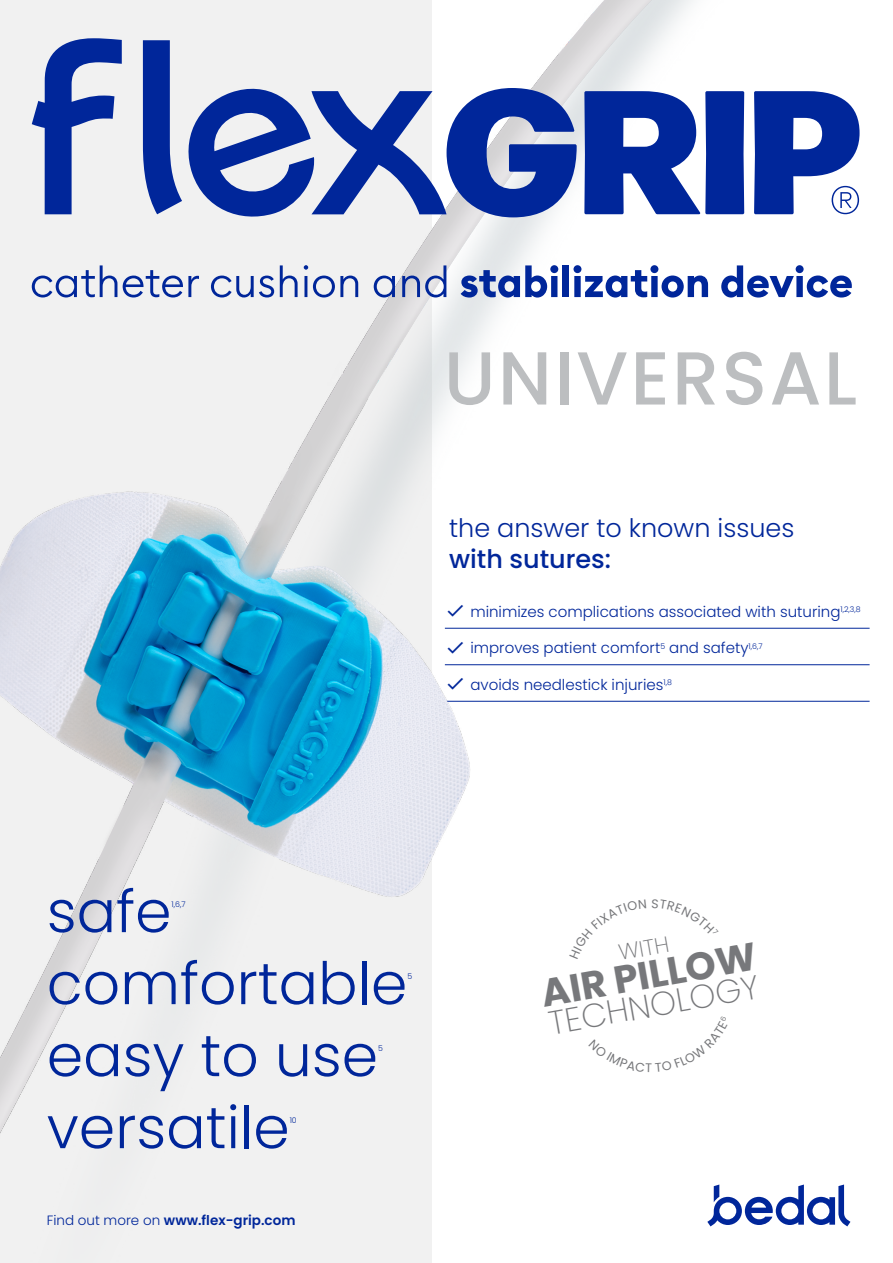
<style>
.page{position:relative;width:893px;height:1263px;background:#fff}
.page>*{position:absolute;margin:0;border:0;box-sizing:border-box;transform-origin:0 0}
.t1{font:500 75px "Poppins";letter-spacing:.03em;color:#bcbec0}
.t2{font:300 58.5px "Poppins";color:#00269a}
.t3{font:700 38.85px "Poppins";color:#77787b}
.t4{font:200 33.3px "Poppins";color:#77787b}
.t5{font:300 25.5px "Poppins";color:#00269a}
.t6{font:500 25.5px "Poppins";color:#00269a}
.t7{font:200 22.2px "Poppins";color:#77787b}
.t8{font:300 15px "Poppins";color:#00269a}
.t9{font:600 13.5px "Poppins";color:#00269a}
.t10{font:300 7.8px "Poppins";color:#00269a}
.s1{font-weight:300}
</style>
<div class="page">
<img style="left:0;top:0;width:870px;height:1263px">
<svg style="left:32px;top:265px;width:85px;height:32px"></svg>
<svg style="left:123px;top:270px;width:76px;height:27px"></svg>
<svg style="left:211px;top:276px;width:63px;height:21px"></svg>
<svg style="left:280px;top:265px;width:18px;height:32px"></svg>
<hr style="left:304px;top:276px;width:3px;height:21px;background:#00269a">
<svg style="left:304px;top:265px;width:4px;height:5px"></svg>
<svg style="left:313px;top:276px;width:45px;height:21px"></svg>
<svg style="left:374px;top:276px;width:21px;height:21px"></svg>
<svg style="left:402px;top:265px;width:44px;height:32px"></svg>
<svg style="left:461px;top:265px;width:97px;height:33px"></svg>
<div style="left:563px;top:265px;width:6px;height:32px;background:#00269a"></div>
<svg style="left:573px;top:265px;width:135px;height:33px"></svg>
<svg style="left:721px;top:265px;width:131px;height:33px"></svg>
<svg style="left:584px;top:91px;width:117px;height:123px"></svg>
<div style="left:705px;top:91px;width:39px;height:123px;background:#00269a;border-radius:2px"></div>
<svg style="left:143px;top:40px;width:434px;height:183px"></svg>
<svg style="left:32px;top:38px;width:90px;height:176px"></svg>
<svg style="left:754px;top:91px;width:106px;height:123px"></svg>
<svg style="left:707px;top:1184px;width:143px;height:42px"></svg>
<svg style="left:448px;top:605px;width:15px;height:12px"></svg>
<svg style="left:448px;top:642px;width:15px;height:11px"></svg>
<svg style="left:448px;top:678px;width:15px;height:12px"></svg>
<svg style="left:588px;top:1016px;width:140px;height:56px"></svg>
<svg style="left:569px;top:899px;width:77px;height:60px"></svg>
<svg style="left:652px;top:899px;width:67px;height:35px"></svg>
<h1 class="t1" style="left:444px;top:335px;width:415px">UNIVERSAL</h1>
<h3 class="t5" style="left:449px;top:513px;width:347px">the answer to known issues</h3>
<h3 class="t6" style="left:449px;top:544px;width:164px">with sutures:</h3>
<p class="t8" style="left:470px;top:603px;width:392px">minimizes complications associated with suturing<sup>1,2,3,8</sup></p>
<p class="t8" style="left:470px;top:639px;width:294px">improves patient comfort<sup>5</sup> and safety<sup>1,6,7</sup></p>
<p class="t8" style="left:470px;top:676px;width:203px">avoids needlestick injuries<sup>1,8</sup></p>
<h2 class="t2" style="left:47px;top:878px;width:126px">safe</h2>
<p class="t10" style="left:171px;top:899px;width:16px">1,6,7</p>
<h2 class="t2" style="left:47px;top:950px;width:362px">comfortable</h2>
<p class="t10" style="left:407px;top:971px;width:6px">5</p>
<h2 class="t2" style="left:47px;top:1022px;width:333px">easy to use</h2>
<p class="t10" style="left:378px;top:1043px;width:6px">5</p>
<h2 class="t2" style="left:47px;top:1094px;width:244px">versatile</h2>
<p class="t10" style="left:290px;top:1115px;width:9px">10</p>
<p class="t9" style="left:47px;top:1212px;width:250px"><span class="s1">Find out more on</span> www.flex-grip.com</p>
<h3 class="t7" style="left:617px;top:940px;width:52px;rotate:-10deg">WITH</h3>
<h3 class="t4" style="left:546px;top:1004px;width:215px;rotate:-10deg">TECHNOLOGY</h3>
<h3 class="t3" style="left:538px;top:971px;width:219px;rotate:-10deg">AIR PILLOW</h3>
</div>
